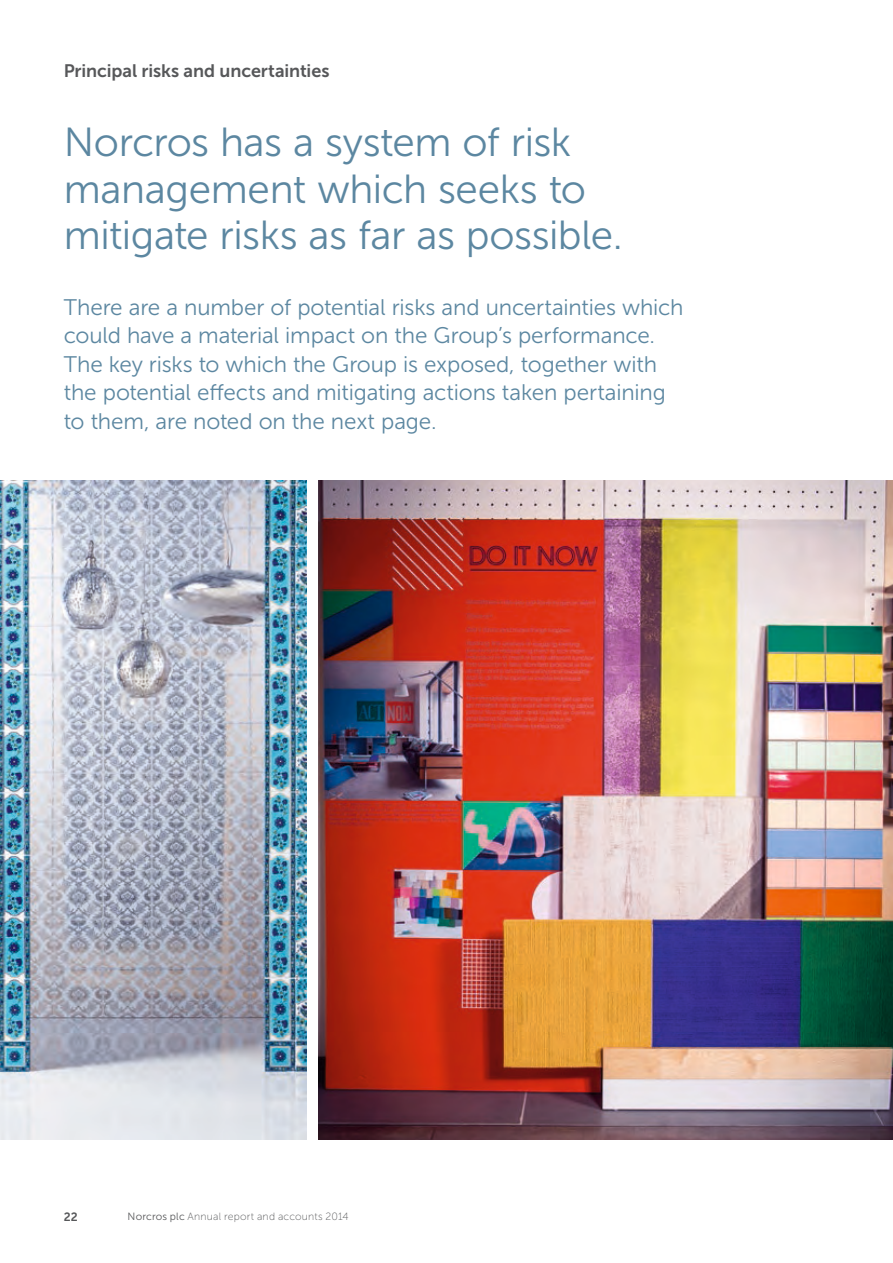
<style>
.page{position:relative;width:893px;height:1263px;background:#fff}
.page>*{position:absolute;margin:0;border:0;box-sizing:border-box;transform-origin:0 0}
.t1{font:40.5px/46.5px "Museo Sans 300";letter-spacing:-.01em;color:#5c87a1}
.t2{font:22.5px/28.5px "Museo Sans 300";letter-spacing:-.005em;color:#5c87a1}
.t3{font:18px "Museo Sans 700";letter-spacing:-.005em;color:#57585a}
.t4{font:12px "Museo Sans 700";color:#57585a}
.t5{font:10.5px "Museo Sans 100";letter-spacing:.02em;color:#57585a}
.s1{font-family:"Museo Sans 300"}
</style>
<div class="page">
<img style="left:0;top:480px;width:306px;height:660px">
<img style="left:319px;top:481px;width:574px;height:659px">
<p class="t3" style="left:64px;top:61px;width:267px">Principal risks and uncertainties</p>
<h1 class="t1" style="left:64px;top:119px;width:560px">Norcros has a system of risk management which seeks to mitigate risks as far as possible.</h1>
<p class="t2" style="left:64px;top:293px;width:621px">There are a number of potential risks and uncertainties which could have a material impact on the Group’s performance.<br>The key risks to which the Group is exposed, together with the potential effects and mitigating actions taken pertaining to them, are noted on the next page.</p>
<p class="t4" style="left:64px;top:1210px;width:16px">22</p>
<p class="t5" style="left:128px;top:1211px;width:223px"><span class="s1">Norcros plc</span> Annual report and accounts 2014</p>
</div>
